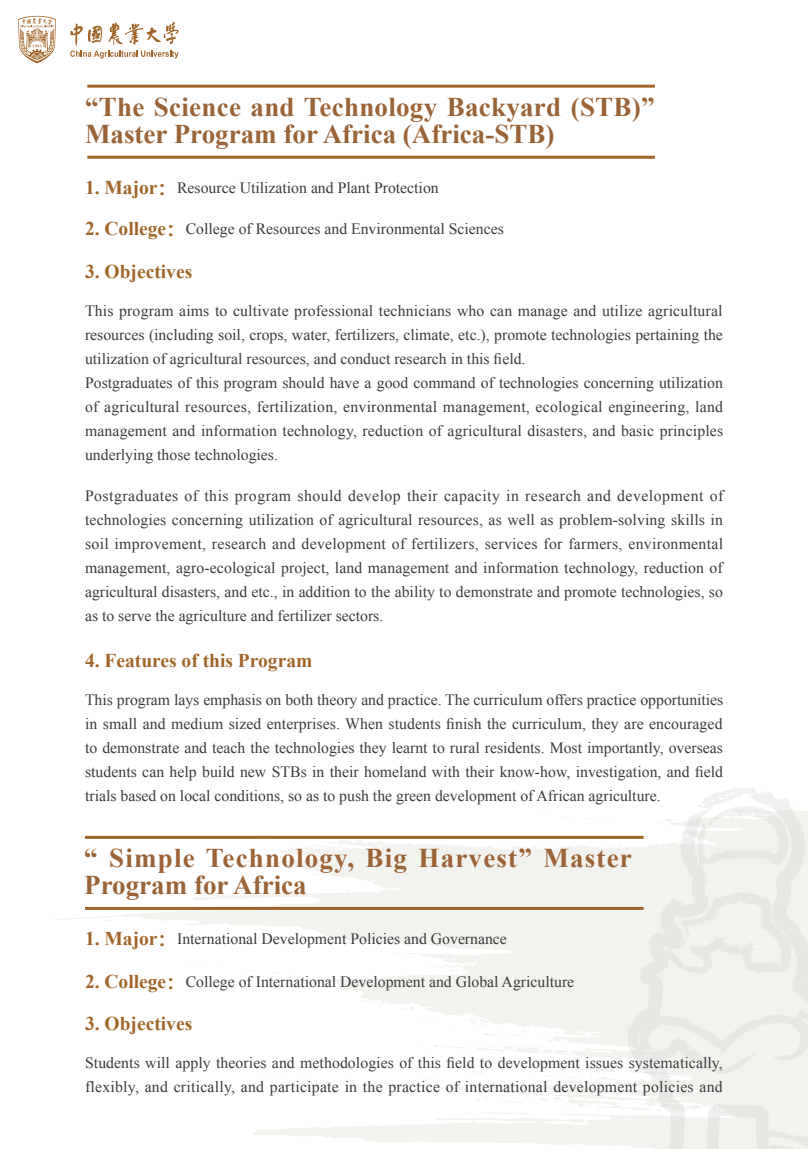
<style>
.page{position:relative;width:808px;height:1149px;background:#fff}
.page>*{position:absolute;margin:0;border:0;box-sizing:border-box;transform-origin:0 0}
.t1{font:700 27px/27px "Times New Roman";letter-spacing:.01em;color:#9b6338}
.t2{font:700 27px/27px "Times New Roman";letter-spacing:.045em;color:#9b6338}
.段落样式1{font:700 19.5px "Times New Roman";color:#a16429}
.段落样式1-2{font:15.75px/24px "Times New Roman";color:#3a3b3b;text-align:justify}
.s1{font-weight:700;font-size:19.5px;color:#a16429}
.s2{font-family:"Microsoft Ya Hei";font-weight:700;font-size:19.5px;color:#a16429}
.s3{font-family:"Microsoft Ya Hei";font-size:21px;color:#fff}
</style>
<div class="page">
<img style="left:18px;top:15px;width:790px;height:1133px">
<hr style="left:87px;top:85px;width:568px;height:3px;background:#a16429">
<hr style="left:87px;top:156px;width:568px;height:3px;background:#a16429">
<hr style="left:85px;top:835px;width:558px;height:3px;background:#a16429">
<hr style="left:85px;top:906px;width:558px;height:3px;background:#a16429">
<p class="t1" style="left:85px;top:93px;width:571px">“The Science and Technology Backyard (STB)”<br>Master Program for Africa (Africa-STB)</p>
<p class="段落样式1-2" style="left:85px;top:175px;width:355px"><span class="s1">1. Major</span><span class="s2">：</span>Resource Utilization and Plant Protection</p>
<p class="段落样式1-2" style="left:85px;top:216px;width:420px"><span class="s1">2. College</span><span class="s2">：</span>College of Resources and Environmental Sciences</p>
<p class="段落样式1" style="left:85px;top:258px;width:109px">3. Objectives</p>
<p class="段落样式1-2" style="left:85px;top:298px;width:639px">This program aims to cultivate professional technicians who can manage and utilize agricultural resources (including soil, crops, water, fertilizers, climate, etc.), promote technologies pertaining the utilization of agricultural resources, and conduct research in this field.</p>
<p class="段落样式1-2" style="left:85px;top:370px;width:640px">Postgraduates of this program should have a good command of technologies concerning utilization of agricultural resources, fertilization, environmental management, ecological engineering, land management and information technology, reduction of agricultural disasters, and basic principles underlying those technologies.</p>
<p class="段落样式1-2" style="left:85px;top:483px;width:640px">Postgraduates of this program should develop their capacity in research and development of technologies concerning utilization of agricultural resources, as well as problem-solving skills in soil improvement, research and development of fertilizers, services for farmers, environmental management, agro-ecological project, land management and information technology, reduction of agricultural disasters, and etc., in addition to the ability to demonstrate and promote technologies, so as to serve the agriculture and fertilizer sectors.</p>
<p class="段落样式1" style="left:85px;top:646px;width:276px">4. Features of this Program<span class="s3">gam</span></p>
<p class="段落样式1-2" style="left:85px;top:687px;width:640px">This program lays emphasis on both theory and practice. The curriculum offers practice opportunities in small and medium sized enterprises. When students finish the curriculum, they are encouraged to demonstrate and teach the technologies they learnt to rural residents. Most importantly, overseas students can help build new STBs in their homeland with their know-how, investigation, and field trials based on local conditions, so as to push the green development of African agriculture.</p>
<p class="t2" style="left:84px;top:843px;width:549px">“ Simple Technology, Big Harvest” Master<br>Program for Africa</p>
<p class="段落样式1-2" style="left:85px;top:926px;width:423px"><span class="s1">1. Major</span><span class="s2">：</span>International Development Policies and Governance</p>
<p class="段落样式1-2" style="left:85px;top:969px;width:491px"><span class="s1">2. College</span><span class="s2">：</span>College of International Development and Global Agriculture</p>
<p class="段落样式1" style="left:85px;top:1009px;width:109px">3. Objectives</p>
<p class="段落样式1-2" style="left:85px;top:1050px;width:639px">Students will apply theories and methodologies of this field to development issues systematically, flexibly, and critically, and participate in the practice of international development policies and</p>
</div>
